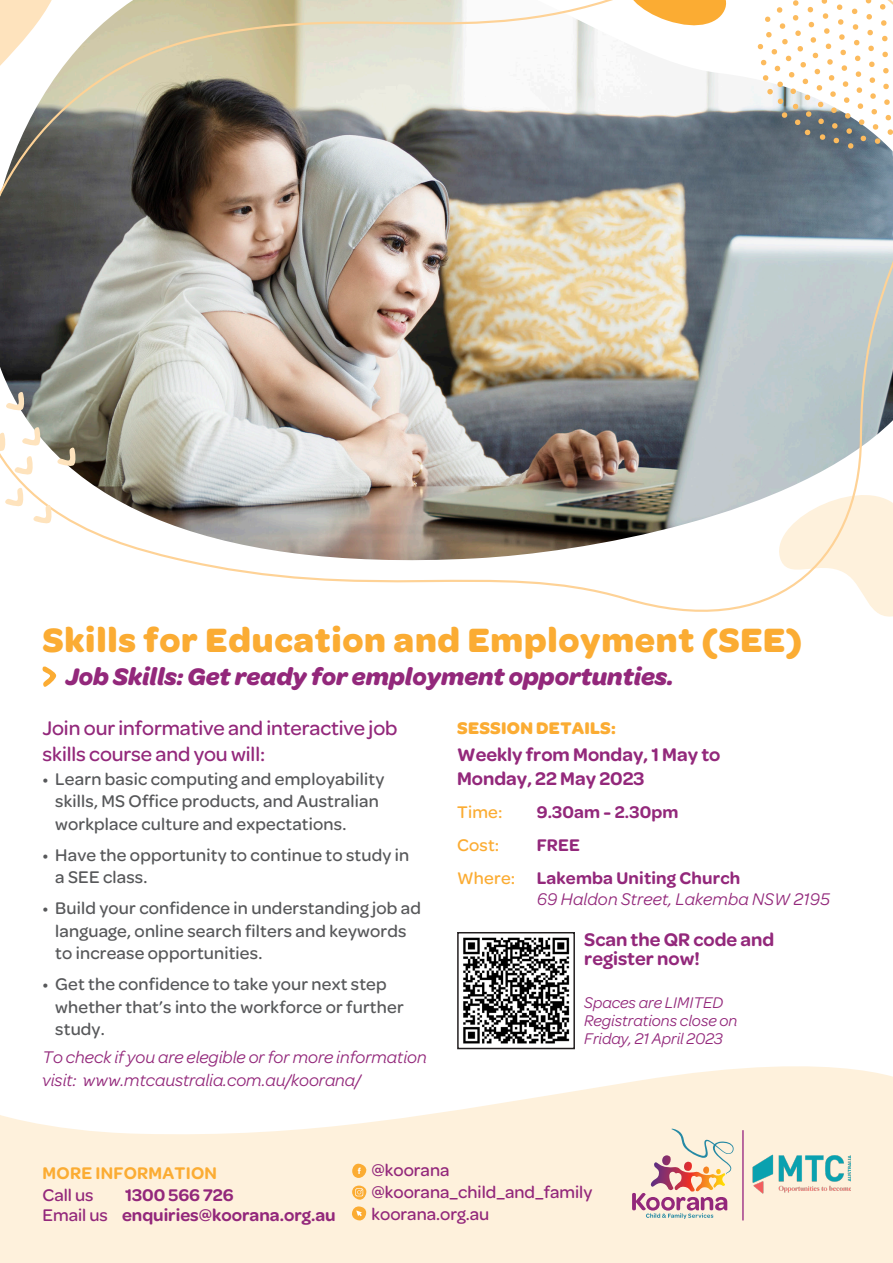
<style>
.page{position:relative;width:893px;height:1263px;background:#fff}
.page>*{position:absolute;margin:0;border:0;box-sizing:border-box;transform-origin:0 0}
.t1{font:700 36px "Omnes";letter-spacing:.02em;color:#fbac33}
.Sub_Header{font:italic 700 25.5px "Omnes";letter-spacing:-.005em;color:#93287b}
.Sub_Header-2{font:500 21px/25.5px "Omnes";letter-spacing:-.005em;color:#93287b}
.t2{font:600 19.5px "Omnes";color:#93287b}
.new_bullet{font:500 18px/22.5px "Omnes";letter-spacing:.01em;color:#57585a}
.t3{font:italic 18px/22.5px "Omnes";color:#93287b}
.t4{font:600 18px "Omnes";letter-spacing:.01em;color:#93287b}
.t5{font:500 18px/22.2px "Omnes";color:#93287b}
.t6{font:700 18px "Omnes";letter-spacing:.015em;color:#fbac33}
.t7{font:600 18px "Omnes";letter-spacing:.015em;color:#fbac33}
.t8{font:500 18px "Omnes";letter-spacing:.01em;color:#fbac33}
.t9{font:italic 16.5px "Omnes";color:#93287b}
.s1{font-weight:500;color:#fbac33}
.s2{font-weight:500}
</style>
<div class="page">
<svg style="left:42px;top:666px;width:14px;height:21px"></svg>
<img style="left:0;top:0;width:893px;height:617px">
<svg style="left:757px;top:0;width:136px;height:149px"></svg>
<svg style="left:21px;top:426px;width:20px;height:20px"></svg>
<svg style="left:4px;top:391px;width:21px;height:20px"></svg>
<svg style="left:32px;top:504px;width:20px;height:20px"></svg>
<svg style="left:13px;top:455px;width:21px;height:20px"></svg>
<svg style="left:56px;top:447px;width:20px;height:20px"></svg>
<svg style="left:0;top:432px;width:6px;height:20px"></svg>
<svg style="left:4px;top:487px;width:20px;height:20px"></svg>
<svg style="left:0;top:1049px;width:893px;height:214px;fill:#fef1dc"></svg>
<svg style="left:352px;top:1163px;width:15px;height:15px"></svg>
<svg style="left:352px;top:1206px;width:14px;height:15px"></svg>
<svg style="left:352px;top:1185px;width:15px;height:15px"></svg>
<hr style="left:742px;top:1130px;width:2px;height:90px;background:#a33d8b">
<svg style="left:632px;top:1129px;width:102px;height:90px;background:#e6cac0"></svg>
<img style="left:752px;top:1149px;width:98px;height:52px">
<img style="left:463px;top:937px;width:107px;height:107px">
<div style="left:457px;top:932px;width:118px;height:117px;border:2px solid #231f20"></div>
<p class="t1" style="left:43px;top:619px;width:761px">Skills for Education and Employment (SEE)</p>
<p class="Sub_Header" style="left:66px;top:662px;width:609px">Job Skills: Get ready for employment opportunties.</p>
<p class="t6" style="left:457px;top:718px;width:160px">SESSION DETAILS:</p>
<p class="t2" style="left:457px;top:743px;width:265px">Weekly from Monday, 1 May to</p>
<p class="t2" style="left:457px;top:767px;width:189px">Monday, 22 May 2023</p>
<p class="t8" style="left:457px;top:802px;width:47px">Time:</p>
<p class="t4" style="left:537px;top:802px;width:143px">9.30am - 2.30pm</p>
<p class="t8" style="left:457px;top:835px;width:44px">Cost:</p>
<p class="t4" style="left:537px;top:835px;width:45px">FREE</p>
<p class="t4" style="left:457px;top:868px;width:285px"><span class="s1">Where:</span> Lakemba Uniting Church</p>
<p class="t3" style="left:537px;top:888px;width:295px">69 Haldon Street, Lakemba NSW 2195</p>
<p class="Sub_Header-2" style="left:43px;top:716px;width:356px">Join our informative and interactive job skills course and you will:</p>
<p class="new_bullet" style="left:55px;top:767px;width:331px;text-indent:-13px">• Learn basic computing and employability skills, MS Office products, and Australian workplace culture and expectations.</p>
<p class="new_bullet" style="left:55px;top:843px;width:355px;text-indent:-13px">• Have the opportunity to continue to study in a SEE class.</p>
<p class="new_bullet" style="left:55px;top:897px;width:367px;text-indent:-13px">• Build your confidence in understanding job ad language, online search filters and keywords to increase opportunities.</p>
<p class="new_bullet" style="left:55px;top:973px;width:350px;text-indent:-13px">• Get the confidence to take your next step whether that’s into the workforce or further study.</p>
<p class="t3" style="left:43px;top:1046px;width:386px">To check if you are elegible or for more information visit: www.mtcaustralia.com.au/koorana/</p>
<p class="t2" style="left:584px;top:928px;width:192px">Scan the QR code and</p>
<p class="t2" style="left:584px;top:947px;width:117px">register now!</p>
<p class="t9" style="left:584px;top:994px;width:141px">Spaces are LIMITED</p>
<p class="t9" style="left:584px;top:1012px;width:155px">Registrations close on</p>
<p class="t9" style="left:584px;top:1030px;width:140px">Friday, 21 April 2023</p>
<p class="t7" style="left:43px;top:1162px;width:176px">MORE INFORMATION</p>
<p class="t5" style="left:43px;top:1184px;width:53px">Call us</p>
<p class="t4" style="left:125px;top:1185px;width:110px">1300 566 726</p>
<p class="t4" style="left:43px;top:1204px;width:295px"><span class="s2">Email us</span> enquiries@koorana.org.au</p>
<p class="t5" style="left:372px;top:1159px;width:222px">@koorana @koorana_child_and_family</p>
<p class="t5" style="left:372px;top:1203px;width:119px">koorana.org.au</p>
</div>
